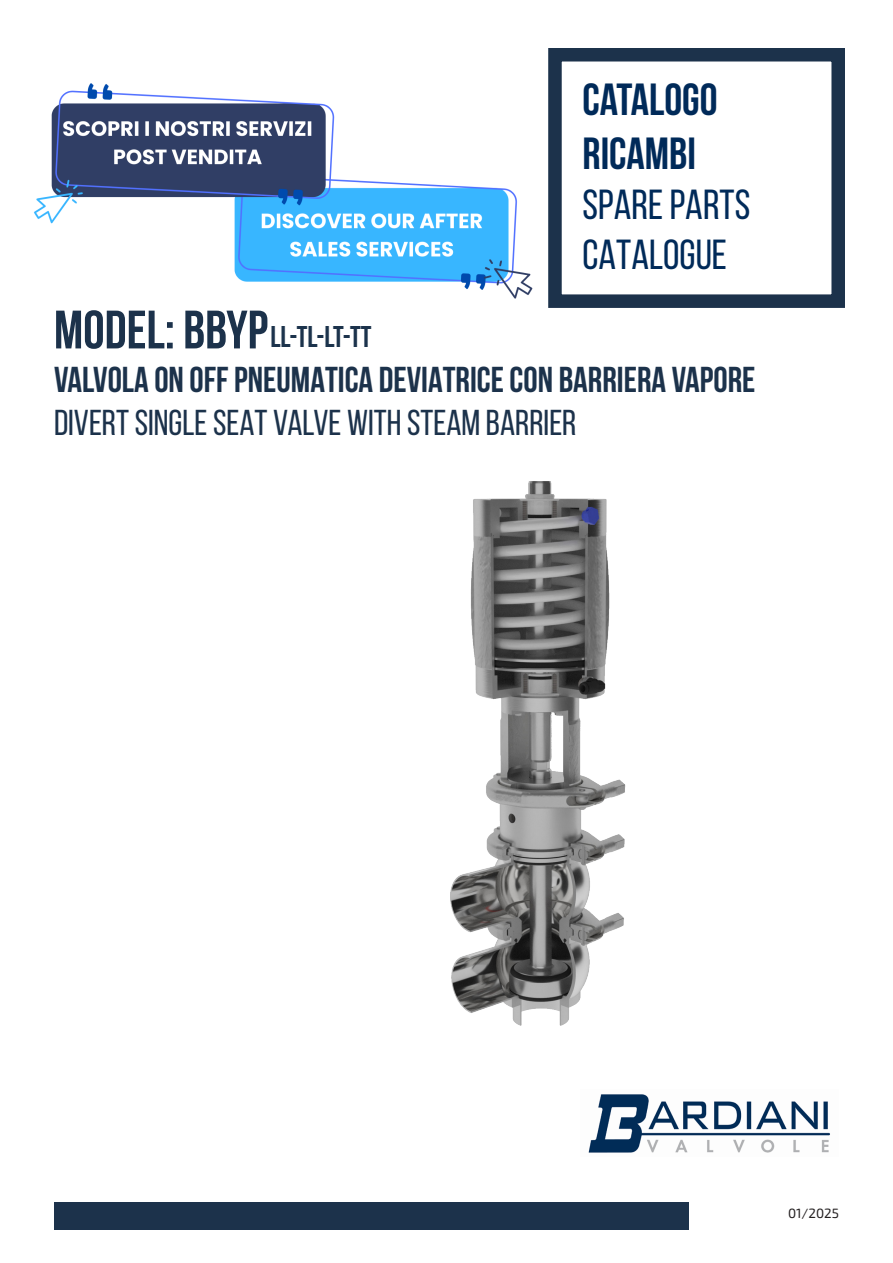
<style>
.page{position:relative;width:893px;height:1263px;background:#fff}
.page>*{position:absolute;margin:0;border:0;box-sizing:border-box;transform-origin:0 0}
.t1{font:700 54px "Bebas Neue";color:#1c324b}
.t2{font:700 45px/54px "Bebas Neue";color:#002a59}
.t3{font:42px/50.4px "Bebas Neue";color:#002a59}
.t4{font:700 36px "Bebas Neue";color:#1c324b}
.t5{font:36px "Bebas Neue";color:#1c324b}
.t6{font:700 30px "Bebas Neue";color:#1c334c}
.t7{font:13.5px "Exo Soft";color:#231f20}
</style>
<div class="page">
<img style="left:588px;top:1094px;width:242px;height:59px">
<div style="left:548px;top:48px;width:297px;height:260px;border:14px solid #1c324b"></div>
<img style="left:34px;top:83px;width:499px;height:216px">
<div style="left:55px;top:1202px;width:634px;height:28px;background:#1c324b"></div>
<img style="left:450px;top:481px;width:176px;height:545px">
<p class="t2" style="left:583px;top:71px;width:137px">CATALOGO<br>RICAMBI</p>
<p class="t3" style="left:583px;top:179px;width:169px">SPARE PARTS<br>CATALOGUE</p>
<p class="t1" style="left:54px;top:300px;width:216px">MODEL: BBYP</p>
<p class="t4" style="left:54px;top:359px;width:703px">VALVOLA ON OFF PNEUMATICA DEVIATRICE CON BARRIERA VAPORE</p>
<p class="t5" style="left:54px;top:403px;width:524px">DIVERT SINGLE SEAT VALVE WITH STEAM BARRIER</p>
<p class="t6" style="left:270px;top:320px;width:102px">LL-TL-LT-TT</p>
<p class="t7" style="left:788px;top:1206px;width:52px">01/2025</p>
</div>
